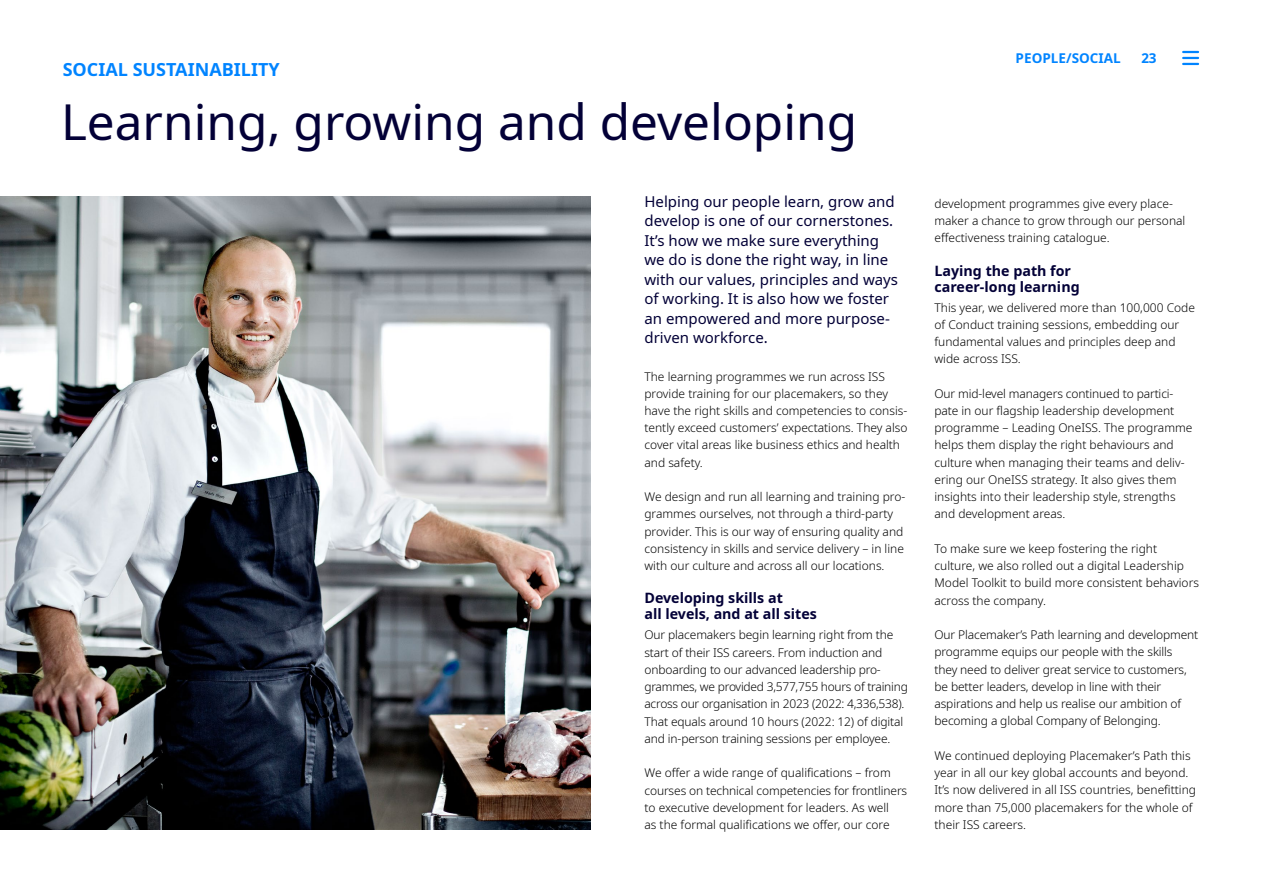
<style>
.page{position:relative;width:1263px;height:893px;background:#fff}
.page>*{position:absolute;margin:0;border:0;box-sizing:border-box;transform-origin:0 0}
.t1{font:49.5px "Noto Sans";color:#030037}
.t2{font:700 18px "Noto Sans";color:#0084ff}
.t3{font:15px/19.5px "Noto Sans";color:#030037}
.t4{font:700 14.25px/15.8px "Noto Sans";color:#030037}
.t5{font:700 13.5px "Noto Sans";color:#0084ff}
.t6{font:300 12px/17.2px "Noto Sans";color:#000}
</style>
<div class="page">
<img style="left:0;top:196px;width:590px;height:633px">
<svg style="left:1183px;top:51px;width:15px;height:14px"></svg>
<h2 class="t2" style="left:63px;top:57px;width:218px">SOCIAL SUSTAINABILITY</h2>
<h1 class="t1" style="left:61px;top:87px;width:798px">Learning, growing and developing</h1>
<p class="t3" style="left:644px;top:192px;width:255px">Helping our people learn, grow and develop is one of our cornerstones.<br>It’s how we make sure everything we do is done the right way, in line with our values, principles and ways of working. It is also how we foster an empowered and more purpose&shy;driven workforce.</p>
<p class="t6" style="left:644px;top:368px;width:265px">The learning programmes we run across ISS provide training for our placemakers, so they have the right skills and competencies to consis&shy;tently exceed customers’ expectations. They also cover vital areas like business ethics and health and safety.</p>
<p class="t6" style="left:644px;top:489px;width:262px">We design and run all learning and training pro&shy;grammes ourselves, not through a third-party provider. This is our way of ensuring quality and consistency in skills and service delivery – in line with our culture and across all our locations.</p>
<p class="t4" style="left:644px;top:591px;width:174px">Developing skills at<br>all levels, and at all sites</p>
<p class="t6" style="left:644px;top:627px;width:265px">Our placemakers begin learning right from the start of their ISS careers. From induction and onboarding to our advanced leadership pro&shy;grammes, we provided 3,577,755 hours of training across our organisation in 2023 (2022: 4,336,538).<br>That equals around 10 hours (2022: 12) of digital and in-person training sessions per employee.</p>
<p class="t6" style="left:644px;top:765px;width:264px">We offer a wide range of qualifications – from courses on technical competencies for frontliners to executive development for leaders. As well<br>as the formal qualifications we offer, our core</p>
<p class="t5" style="left:1016px;top:48px;width:107px">PEOPLE/SOCIAL</p>
<p class="t5" style="left:1141px;top:48px;width:17px">23</p>
<p class="t6" style="left:934px;top:195px;width:252px">development programmes give every place&shy;maker a chance to grow through our personal effectiveness training catalogue.</p>
<p class="t4" style="left:934px;top:262px;width:147px;line-height:16.5px">Laying the path for career-long learning</p>
<p class="t6" style="left:934px;top:299px;width:262px">This year, we delivered more than 100,000 Code of Conduct training sessions, embedding our fundamental values and principles deep and wide across ISS.</p>
<p class="t6" style="left:934px;top:385px;width:259px">Our mid-level managers continued to partici&shy;pate in our flagship leadership development programme – Leading OneISS. The programme helps them display the right behaviours and culture when managing their teams and deliv&shy;ering our OneISS strategy. It also gives them insights into their leadership style, strengths and development areas.</p>
<p class="t6" style="left:934px;top:540px;width:266px">To make sure we keep fostering the right culture, we also rolled out a digital Leadership Model Toolkit to build more consistent behaviors across the company.</p>
<p class="t6" style="left:934px;top:626px;width:265px">Our Placemaker’s Path learning and development programme equips our people with the skills they need to deliver great service to customers, be better leaders, develop in line with their aspirations and help us realise our ambition of becoming a global Company of Belonging.</p>
<p class="t6" style="left:934px;top:747px;width:263px">We continued deploying Placemaker’s Path this year in all our key global accounts and beyond.<br>It’s now delivered in all ISS countries, benefitting more than 75,000 placemakers for the whole of their ISS careers.</p>
</div>
